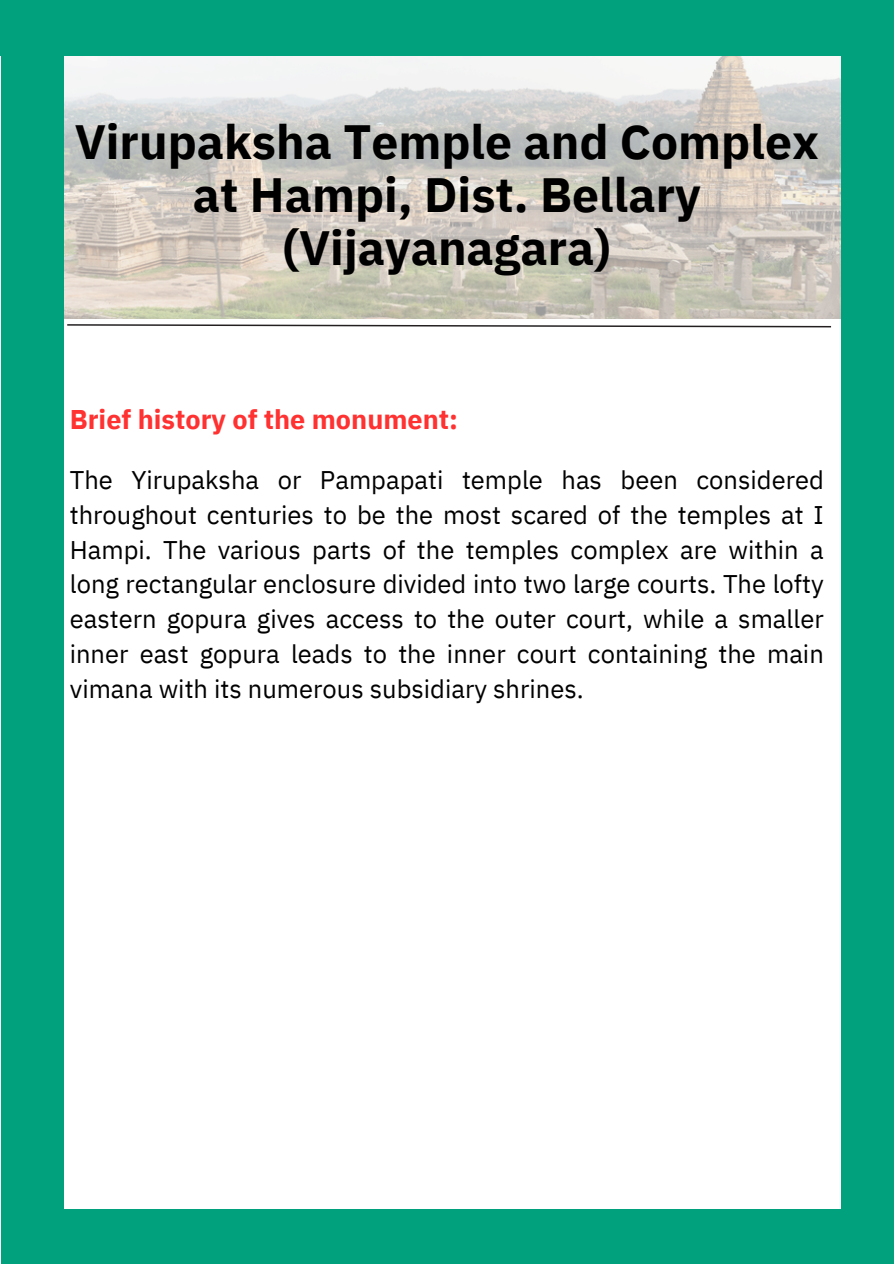
<style>
.page{position:relative;width:894px;height:1264px;background:#fff}
.page>*{position:absolute;margin:0;border:0;box-sizing:border-box;transform-origin:0 0}
.t1{font:700 48px/52.8px "IBM Plex Sans";color:#000;text-align:center}
.t2{font:700 27px "IBM Plex Sans";color:#ff3131}
.t3{font:25.5px/34.8px "IBM Plex Sans";color:#000;text-align:justify}
</style>
<div class="page">
<img style="left:64px;top:55px;width:776px;height:263px">
<div style="left:1px;top:23px;width:63px;height:1240px;background:#00a17c"></div>
<div style="left:840px;top:2px;width:53px;height:1261px;background:#00a17c"></div>
<div style="left:32px;top:1209px;width:857px;height:54px;background:#00a17c"></div>
<div style="left:0;top:0;width:893px;height:55px;background:#00a17c"></div>
<svg style="left:67px;top:324px;width:763px;height:3px"></svg>
<h1 class="t1" style="left:75px;top:115px;width:745px">Virupaksha Temple and Complex at Hampi, Dist. Bellary (Vijayanagara)</h1>
<p class="t2" style="left:70px;top:402px;width:390px">Brief history of the monument:</p>
<h2 class="t3" style="left:70px;top:462px;width:755px">The Yirupaksha or Pampapati temple has been considered throughout centuries to be the most scared of the temples at I Hampi. The various parts of the temples complex are within a long rectangular enclosure divided into two large courts. The lofty eastern gopura gives access to the outer court, while a smaller inner east gopura leads to the inner court containing the main vimana with its numerous subsidiary shrines.</h2>
</div>
